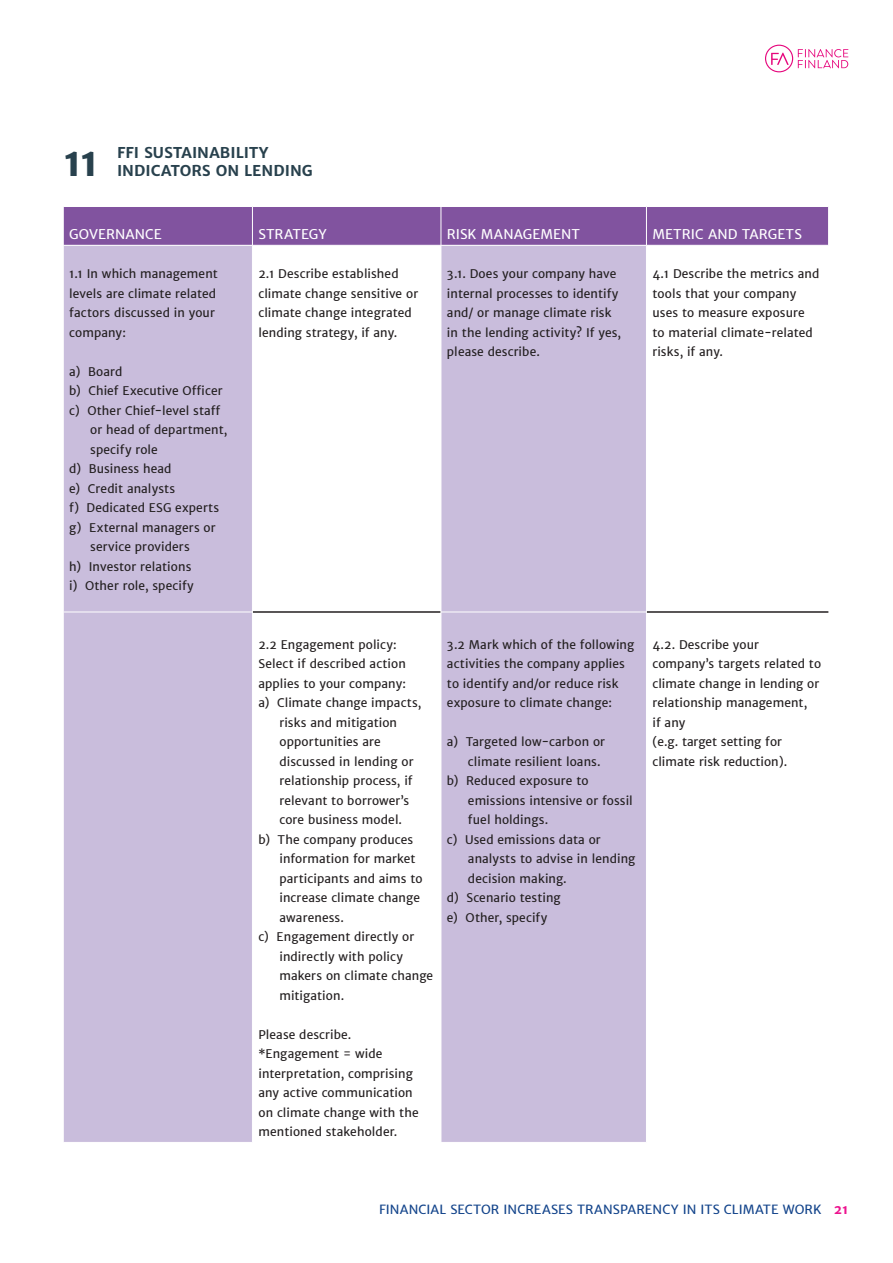
<style>
.page{position:relative;width:893px;height:1263px;background:#fff}
.page>*{position:absolute;margin:0;border:0;box-sizing:border-box;transform-origin:0 0}
.t1{font:700 39.15px "Merriweather Sans";color:#28414d}
.t2{font:700 15px/18px "Merriweather Sans";color:#28414d}
.t3{font:13.5px "Merriweather Sans";color:#fff}
.t4{font:12.75px "Merriweather Sans";letter-spacing:.005em;color:#13448b}
.t5{font:12px/19.5px "Merriweather Sans";letter-spacing:.01em;color:#231f20}
.s1{font-weight:700;color:#ed138f}
</style>
<div class="page">
<svg style="left:765px;top:45px;width:83px;height:27px"></svg>
<div style="left:64px;top:207px;width:764px;height:38px;background:#81539f"></div>
<svg style="left:64px;top:246px;width:582px;height:896px;fill:#c9bddc"></svg>
<hr style="left:253px;top:611px;width:188px;height:2px;background:#231f20">
<hr style="left:647px;top:611px;width:181px;height:2px;background:#231f20">
<hr style="left:252px;top:207px;width:1px;height:38px;background:#fff">
<hr style="left:441px;top:207px;width:1px;height:38px;background:#fff">
<hr style="left:646px;top:207px;width:1px;height:38px;background:#fff">
<hr style="left:252px;top:245px;width:1px;height:367px;background:#fff">
<hr style="left:441px;top:245px;width:1px;height:367px;background:#fff">
<hr style="left:63px;top:612px;width:190px;height:1px;background:#fff">
<hr style="left:252px;top:612px;width:1px;height:530px;background:#fff">
<hr style="left:441px;top:612px;width:206px;height:1px;background:#fff">
<hr style="left:441px;top:612px;width:1px;height:530px;background:#fff">
<h1 class="t1" style="left:63px;top:137px;width:38px">11</h1>
<p class="t2" style="left:117px;top:144px;width:197px">FFI SUSTAINABILITY<br>INDICATORS ON LENDING</p>
<p class="t3" style="left:69px;top:226px;width:94px">GOVERNANCE</p>
<p class="t3" style="left:258px;top:226px;width:70px">STRATEGY</p>
<p class="t3" style="left:447px;top:226px;width:135px">RISK MANAGEMENT</p>
<p class="t3" style="left:652px;top:226px;width:151px">METRIC AND TARGETS</p>
<p class="t5" style="left:69px;top:264px;width:150px">1.1 In which management levels are climate related factors discussed in your company:</p>
<p class="t5" style="left:69px;top:362px;width:55px">a) Board</p>
<p class="t5" style="left:69px;top:381px;width:155px">b) Chief Executive Officer</p>
<p class="t5" style="left:69px;top:401px;width:153px">c) Other Chief-level staff</p>
<p class="t5" style="left:90px;top:420px;width:139px">or head of department,</p>
<p class="t5" style="left:90px;top:440px;width:69px">specify role</p>
<p class="t5" style="left:69px;top:459px;width:104px">d) Business head</p>
<p class="t5" style="left:69px;top:479px;width:107px">e) Credit analysts</p>
<p class="t5" style="left:69px;top:498px;width:152px">f) Dedicated ESG experts</p>
<p class="t5" style="left:69px;top:518px;width:148px">g) External managers or</p>
<p class="t5" style="left:90px;top:537px;width:101px">service providers</p>
<p class="t5" style="left:69px;top:557px;width:124px">h) Investor relations</p>
<p class="t5" style="left:69px;top:576px;width:126px">i) Other role, specify</p>
<p class="t5" style="left:258px;top:264px;width:161px">2.1 Describe established climate change sensitive or climate change integrated lending strategy, if any.</p>
<p class="t5" style="left:447px;top:264px;width:176px">3.1. Does your company have internal processes to identify and/ or manage climate risk in the lending activity? If yes, please describe.</p>
<p class="t5" style="left:652px;top:264px;width:168px">4.1 Describe the metrics and tools that your company uses to measure exposure to material climate-related risks, if any.</p>
<p class="t5" style="left:258px;top:635px;width:140px">2.2 Engagement policy:</p>
<p class="t5" style="left:258px;top:654px;width:149px">Select if described action</p>
<p class="t5" style="left:258px;top:674px;width:149px">applies to your company:</p>
<p class="t5" style="left:258px;top:693px;width:165px">a) Climate change impacts,</p>
<p class="t5" style="left:279px;top:713px;width:119px">risks and mitigation</p>
<p class="t5" style="left:279px;top:732px;width:103px">opportunities are</p>
<p class="t5" style="left:279px;top:752px;width:136px">discussed in lending or</p>
<p class="t5" style="left:279px;top:771px;width:135px">relationship process, if</p>
<p class="t5" style="left:279px;top:791px;width:131px">relevant to borrower’s</p>
<p class="t5" style="left:279px;top:810px;width:124px">core business model.</p>
<p class="t5" style="left:258px;top:830px;width:156px">b) The company produces</p>
<p class="t5" style="left:279px;top:849px;width:138px">information for market</p>
<p class="t5" style="left:279px;top:869px;width:145px">participants and aims to</p>
<p class="t5" style="left:279px;top:888px;width:142px">increase climate change</p>
<p class="t5" style="left:279px;top:908px;width:66px">awareness.</p>
<p class="t5" style="left:258px;top:927px;width:157px">c) Engagement directly or</p>
<p class="t5" style="left:279px;top:947px;width:125px">indirectly with policy</p>
<p class="t5" style="left:279px;top:966px;width:155px">makers on climate change</p>
<p class="t5" style="left:279px;top:986px;width:66px">mitigation.</p>
<p class="t5" style="left:258px;top:1025px;width:162px">Please describe. *Engagement = wide interpretation, comprising any active communication on climate change with the mentioned stakeholder.</p>
<p class="t5" style="left:447px;top:635px;width:189px">3.2 Mark which of the following activities the company applies to identify and/or reduce risk exposure to climate change:</p>
<p class="t5" style="left:447px;top:732px;width:160px">a) Targeted low-carbon or</p>
<p class="t5" style="left:468px;top:752px;width:134px">climate resilient loans.</p>
<p class="t5" style="left:447px;top:771px;width:143px">b) Reduced exposure to</p>
<p class="t5" style="left:468px;top:791px;width:166px">emissions intensive or fossil</p>
<p class="t5" style="left:468px;top:810px;width:82px">fuel holdings.</p>
<p class="t5" style="left:447px;top:830px;width:155px">c) Used emissions data or</p>
<p class="t5" style="left:468px;top:849px;width:169px">analysts to advise in lending</p>
<p class="t5" style="left:468px;top:869px;width:100px">decision making.</p>
<p class="t5" style="left:447px;top:888px;width:115px">d) Scenario testing</p>
<p class="t5" style="left:447px;top:908px;width:102px">e) Other, specify</p>
<p class="t5" style="left:652px;top:635px;width:170px">4.2. Describe your company’s targets related to climate change in lending or relationship management,<br>if any<br>(e.g. target setting for climate risk reduction).</p>
<p class="t4" style="left:379px;top:1201px;width:471px">FINANCIAL SECTOR INCREASES TRANSPARENCY IN ITS CLIMATE WORK <span class="s1">21</span></p>
</div>
